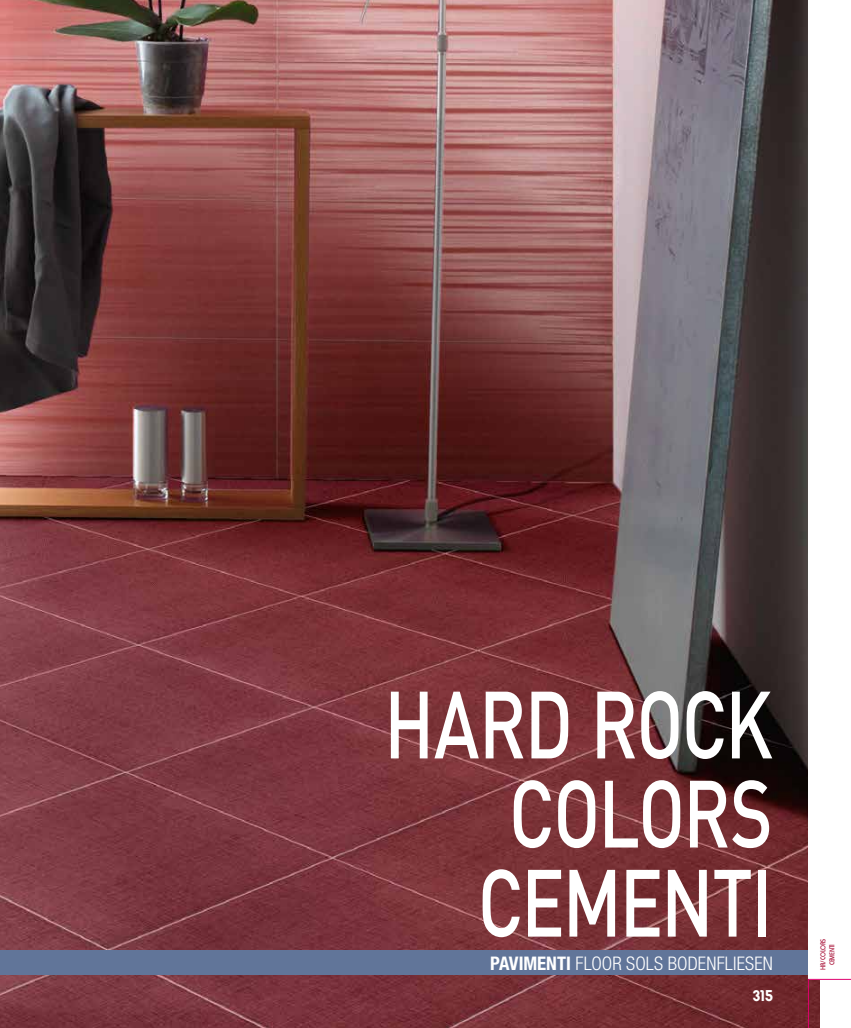
<style>
.page{position:relative;width:851px;height:1028px;background:#fff}
.page>*{position:absolute;margin:0;border:0;box-sizing:border-box;transform-origin:0 0}
.t1{font:500 93.75px/89px "DIN";letter-spacing:-.025em;color:#fff;text-align:right;scale:.78 1}
.t2{font:300 condensed 18.75px "Helvetica Neue LT Std";letter-spacing:.005em;color:#fff}
.t3{font:700 16.25px "Horatio D";color:#fff}
.t4{font:500 7.5px/9px "Horatio D";letter-spacing:-.02em;color:#ad1d41;text-align:center;scale:.88 1}
.s1{font-weight:700}
</style>
<div class="page">
<img style="left:0;top:0;width:808px;height:1028px">
<div style="left:0;top:950px;width:850px;height:24px;background:#617599"></div>
<div style="left:808px;top:0;width:42px;height:979px;background:#fff"></div>
<svg style="left:807px;top:978px;width:43px;height:50px"></svg>
<p class="t1" style="left:384px;top:677px;width:500px">HARD ROCK<br>COLORS<br>CEMENTI</p>
<p class="t2" style="left:490px;top:952px;width:284px"><span class="s1">PAVIMENTI</span> FLOOR SOLS BODENFLIESEN</p>
<p class="t3" style="left:752px;top:986px;width:22px">315</p>
<p class="t4" style="left:818px;top:970px;width:37px;rotate:-90deg">HR/COLORS<br>CEMENTI</p>
</div>
